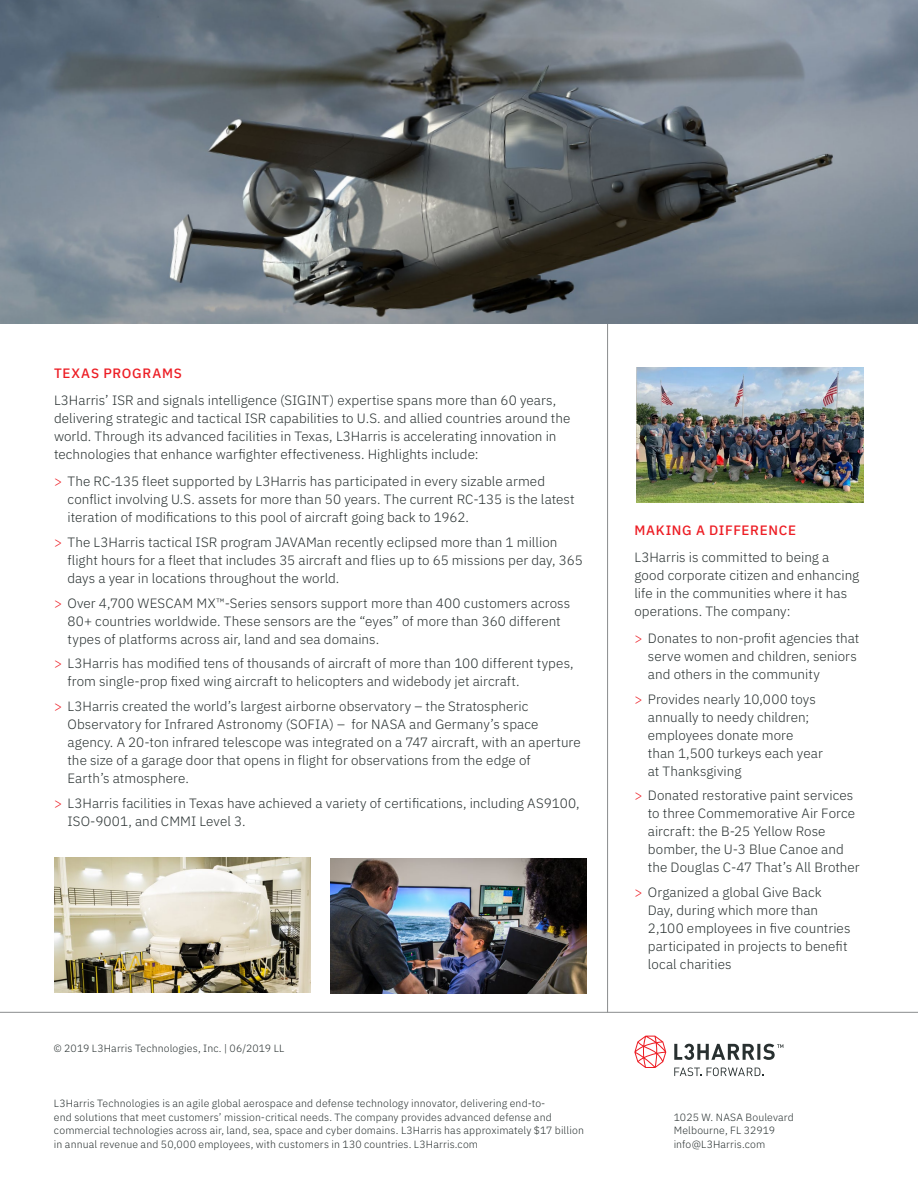
<style>
.page{position:relative;width:918px;height:1188px;background:#fff}
.page>*{position:absolute;margin:0;border:0;box-sizing:border-box;transform-origin:0 0}
.t1{font:300 13.5px/18px "IBM Plex Sans";letter-spacing:.005em;color:#283030}
.t2{font:500 13.5px "IBM Plex Sans";letter-spacing:.055em;color:#ed1d24}
.t3{font:300 10.5px/13.5px "IBM Plex Sans";letter-spacing:.015em;color:#283030}
.s1{color:#ed1d24}
</style>
<div class="page">
<img style="left:54px;top:858px;width:256px;height:135px">
<img style="left:636px;top:367px;width:228px;height:135px">
<img style="left:330px;top:859px;width:257px;height:135px">
<svg style="left:634px;top:1036px;width:32px;height:32px"></svg>
<svg style="left:674px;top:1068px;width:27px;height:8px"></svg>
<svg style="left:707px;top:1068px;width:56px;height:8px"></svg>
<svg style="left:674px;top:1044px;width:109px;height:16px"></svg>
<hr style="left:0;top:1012px;width:918px;height:1px;background:#8a8c8e">
<hr style="left:607px;top:0;width:1px;height:1012px;background:#8a8c8e">
<img style="left:0;top:0;width:918px;height:324px">
<p class="t2" style="left:54px;top:363px;width:129px">TEXAS PROGRAMS</p>
<p class="t1" style="left:54px;top:390px;width:518px">L3Harris’ ISR and signals intelligence (SIGINT) expertise spans more than 60 years, delivering strategic and tactical ISR capabilities to U.S. and allied countries around the world. Through its advanced facilities in Texas, L3Harris is accelerating innovation in technologies that enhance warfighter effectiveness. Highlights include:</p>
<p class="t1" style="left:68px;top:471px;width:509px;text-indent:-14px"><span class="s1">&gt;</span> The RC-135 fleet supported by L3Harris has participated in every sizable armed conflict involving U.S. assets for more than 50 years. The current RC-135 is the latest iteration of modifications to this pool of aircraft going back to 1962.</p>
<p class="t1" style="left:68px;top:532px;width:517px;text-indent:-14px"><span class="s1">&gt;</span> The L3Harris tactical ISR program JAVAMan recently eclipsed more than 1 million flight hours for a fleet that includes 35 aircraft and flies up to 65 missions per day, 365 days a year in locations throughout the world.</p>
<p class="t1" style="left:68px;top:593px;width:504px;text-indent:-14px"><span class="s1">&gt;</span> Over 4,700 WESCAM MX™-Series sensors support more than 400 customers across<br>80+ countries worldwide. These sensors are the “eyes” of more than 360 different types of platforms across air, land and sea domains.</p>
<p class="t1" style="left:68px;top:653px;width:508px;text-indent:-14px"><span class="s1">&gt;</span> L3Harris has modified tens of thousands of aircraft of more than 100 different types, from single-prop fixed wing aircraft to helicopters and widebody jet aircraft.</p>
<p class="t1" style="left:68px;top:696px;width:515px;text-indent:-14px"><span class="s1">&gt;</span> L3Harris created the world’s largest airborne observatory – the Stratospheric Observatory for Infrared Astronomy (SOFIA) – for NASA and Germany’s space agency. A 20-ton infrared telescope was integrated on a 747 aircraft, with an aperture the size of a garage door that opens in flight for observations from the edge of<br>Earth’s atmosphere.</p>
<p class="t1" style="left:68px;top:793px;width:514px;text-indent:-14px"><span class="s1">&gt;</span> L3Harris facilities in Texas have achieved a variety of certifications, including AS9100,<br>ISO-9001, and CMMI Level 3.</p>
<p class="t3" style="left:54px;top:1041px;width:232px">© 2019 L3Harris Technologies, Inc. | 06/2019 LL</p>
<p class="t3" style="left:54px;top:1096px;width:531px">L3Harris Technologies is an agile global aerospace and defense technology innovator, delivering end-to-<br>end solutions that meet customers’ mission-critical needs. The company provides advanced defense and commercial technologies across air, land, sea, space and cyber domains. L3Harris has approximately $17 billion in annual revenue and 50,000 employees, with customers in 130 countries. L3Harris.com</p>
<p class="t2" style="left:634px;top:520px;width:163px">MAKING A DIFFERENCE</p>
<p class="t1" style="left:634px;top:547px;width:227px">L3Harris is committed to being a good corporate citizen and enhancing life in the communities where it has operations. The company:</p>
<p class="t1" style="left:648px;top:628px;width:213px;text-indent:-14px"><span class="s1">&gt;</span> Donates to non-profit agencies that serve women and children, seniors and others in the community</p>
<p class="t1" style="left:648px;top:689px;width:177px;text-indent:-14px"><span class="s1">&gt;</span> Provides nearly 10,000 toys annually to needy children; employees donate more than 1,500 turkeys each year at Thanksgiving</p>
<p class="t1" style="left:648px;top:785px;width:213px;text-indent:-14px"><span class="s1">&gt;</span> Donated restorative paint services to three Commemorative Air Force aircraft: the B-25 Yellow Rose bomber, the U-3 Blue Canoe and the Douglas C-47 That’s All Brother</p>
<p class="t1" style="left:648px;top:882px;width:204px;text-indent:-14px"><span class="s1">&gt;</span> Organized a global Give Back<br>Day, during which more than<br>2,100 employees in five countries participated in projects to benefit local charities</p>
<p class="t3" style="left:674px;top:1109px;width:122px">1025 W. NASA Boulevard<br>Melbourne, FL 32919 info@L3Harris.com</p>
</div>
